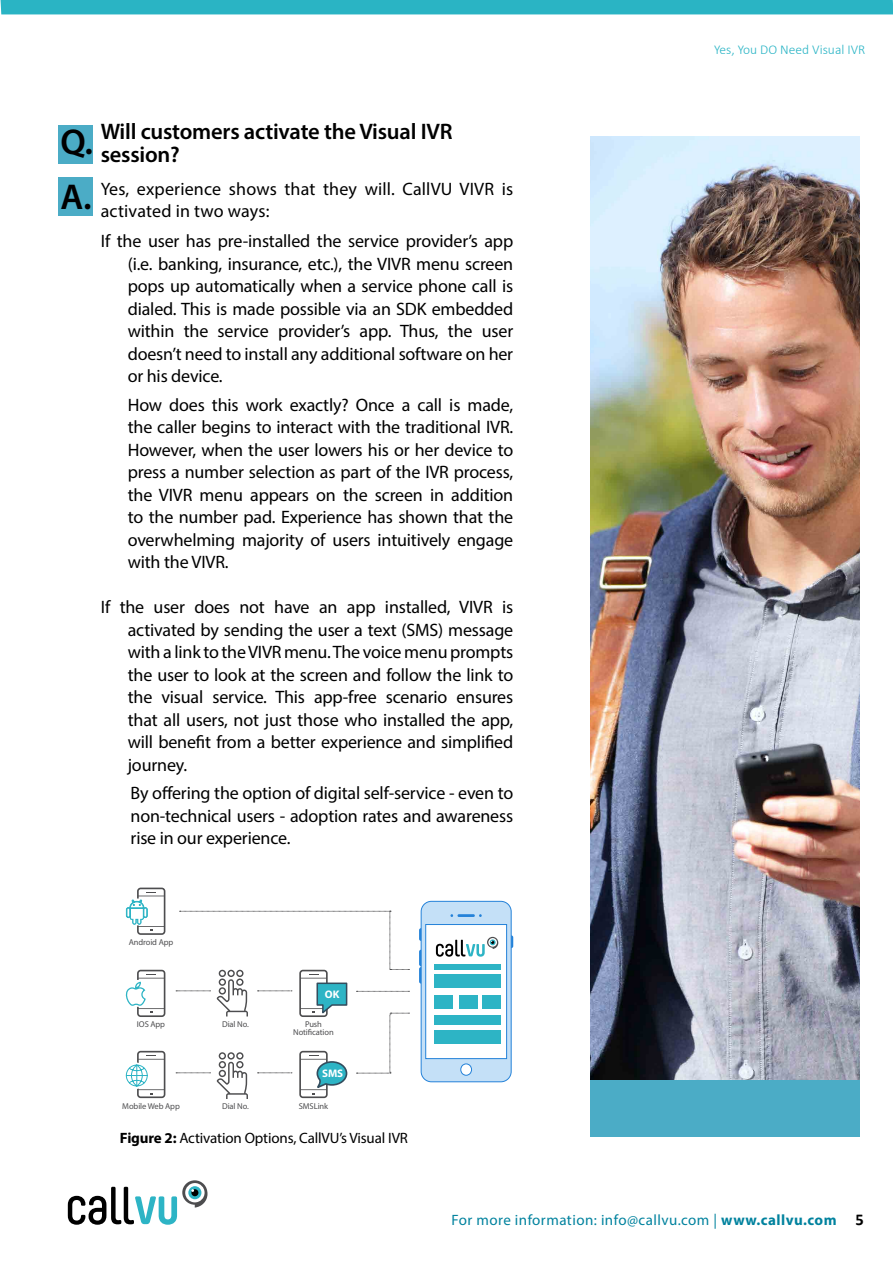
<style>
.page{position:relative;width:893px;height:1263px;background:#fff}
.page>*{position:absolute;margin:0;border:0;box-sizing:border-box;transform-origin:0 0}
.t1{font:600 36px/54.9px "Myriad Pro";color:#000}
.t2{font:600 22.5px/22.5px "Myriad Pro";letter-spacing:-.01em;color:#000}
.t3{font:18px/22.5px "Myriad Pro";letter-spacing:-.01em;color:#000;text-align:justify}
.t4{font:18px/22.5px "Myriad Pro";letter-spacing:.01em;color:#000}
.t5{font:15px "Myriad Pro";letter-spacing:.03em;color:#00829e}
.t6{font:15px "Myriad Pro";letter-spacing:-.01em;color:#000}
.t7{font:300 13.5px "Calibri";color:#29b4c5}
.t8{font:700 10.95px "Myriad Pro";color:#fff}
.t9{font:8.55px/7.4px "Myriad Pro";letter-spacing:-.01em;color:#4d4d4f;text-align:center}
.s1{font-weight:700}
.s2{font-family:"Calibri";font-weight:700;font-size:16.5px;color:#000}
</style>
<div class="page">
<div style="left:1px;top:0;width:892px;height:14px;background:#2ab4c4"></div>
<svg style="left:68px;top:1180px;width:139px;height:45px"></svg>
<div style="left:58px;top:125px;width:34px;height:39px;background:#4bacc6"></div>
<div style="left:58px;top:178px;width:34px;height:38px;background:#4bacc6"></div>
<svg style="left:125px;top:1051px;width:40px;height:47px"></svg>
<svg style="left:125px;top:970px;width:40px;height:47px"></svg>
<svg style="left:126px;top:887px;width:39px;height:48px"></svg>
<svg style="left:176px;top:911px;width:233px;height:188px"></svg>
<img style="left:590px;top:136px;width:269px;height:944px">
<div style="left:590px;top:1080px;width:270px;height:57px;background:#4bacc6"></div>
<svg style="left:419px;top:900px;width:94px;height:183px"></svg>
<div style="left:434px;top:1030px;width:67px;height:14px;background:#2db4c5"></div>
<div style="left:434px;top:1015px;width:67px;height:10px;background:#2db4c5"></div>
<div style="left:434px;top:964px;width:67px;height:6px;background:#2db4c5"></div>
<div style="left:434px;top:974px;width:67px;height:14px;background:#2db4c5"></div>
<div style="left:434px;top:995px;width:19px;height:14px;background:#2db4c5"></div>
<div style="left:459px;top:995px;width:18px;height:14px;background:#2db4c5"></div>
<div style="left:482px;top:995px;width:19px;height:14px;background:#2db4c5"></div>
<h1 class="t1" style="left:60px;top:114px;width:34px">Q.<br>A.</h1>
<p class="t2" style="left:101px;top:120px;width:353px">Will customers activate the Visual IVR session?</p>
<p class="t4" style="left:101px;top:177px;width:414px">Yes, experience shows that they will. CallVU VIVR is activated in two ways:</p>
<p class="t3" style="left:128px;top:230px;width:387px;text-indent:-27px">If the user has pre-installed the service provider’s app (i.e. banking, insurance, etc.), the VIVR menu screen pops up automatically when a service phone call is dialed. This is made possible via an SDK embedded within the service provider’s app. Thus, the user doesn’t need to install any additional software on her or his device.</p>
<p class="t3" style="left:128px;top:393px;width:387px">How does this work exactly? Once a call is made, the caller begins to interact with the traditional IVR.<br>However, when the user lowers his or her device to press a number selection as part of the IVR process, the VIVR menu appears on the screen in addition to the number pad. Experience has shown that the overwhelming majority of users intuitively engage with the VIVR.</p>
<p class="t3" style="left:128px;top:596px;width:387px;text-indent:-27px">If the user does not have an app installed, VIVR is activated by sending the user a text (SMS) message with a link to the VIVR menu. The voice menu prompts the user to look at the screen and follow the link to the visual service. This app-free scenario ensures that all users, not just those who installed the app, will benefit from a better experience and simplified journey.</p>
<p class="t3" style="left:131px;top:782px;width:384px">By offering the option of digital self-service - even to non-technical users - adoption rates and awareness rise in our experience.</p>
<p class="t7" style="left:714px;top:41px;width:153px">Yes, You DO Need Visual IVR</p>
<p class="t9" style="left:129px;top:938px;width:46px">Android App</p>
<p class="t8" style="left:325px;top:987px;width:16px">OK</p>
<p class="t9" style="left:222px;top:1020px;width:28px">Dial No.</p>
<p class="t9" style="left:137px;top:1020px;width:30px">IOS App</p>
<p class="t9" style="left:293px;top:1020px;width:42px">Push<br>Notification</p>
<p class="t8" style="left:322px;top:1066px;width:22px">SMS</p>
<p class="t9" style="left:122px;top:1103px;width:59px">Mobile Web App</p>
<p class="t9" style="left:299px;top:1103px;width:31px">SMSLink</p>
<p class="t9" style="left:222px;top:1103px;width:28px">Dial No.</p>
<p class="t6" style="left:120px;top:1129px;width:290px"><span class="s1">Figure 2:</span> Activation Options, CallVU’s Visual IVR</p>
<p class="t5" style="left:451px;top:1211px;width:414px">For more information: info@callvu.com | <span class="s1">www.callvu.com</span> <span class="s2">5</span></p>
</div>
